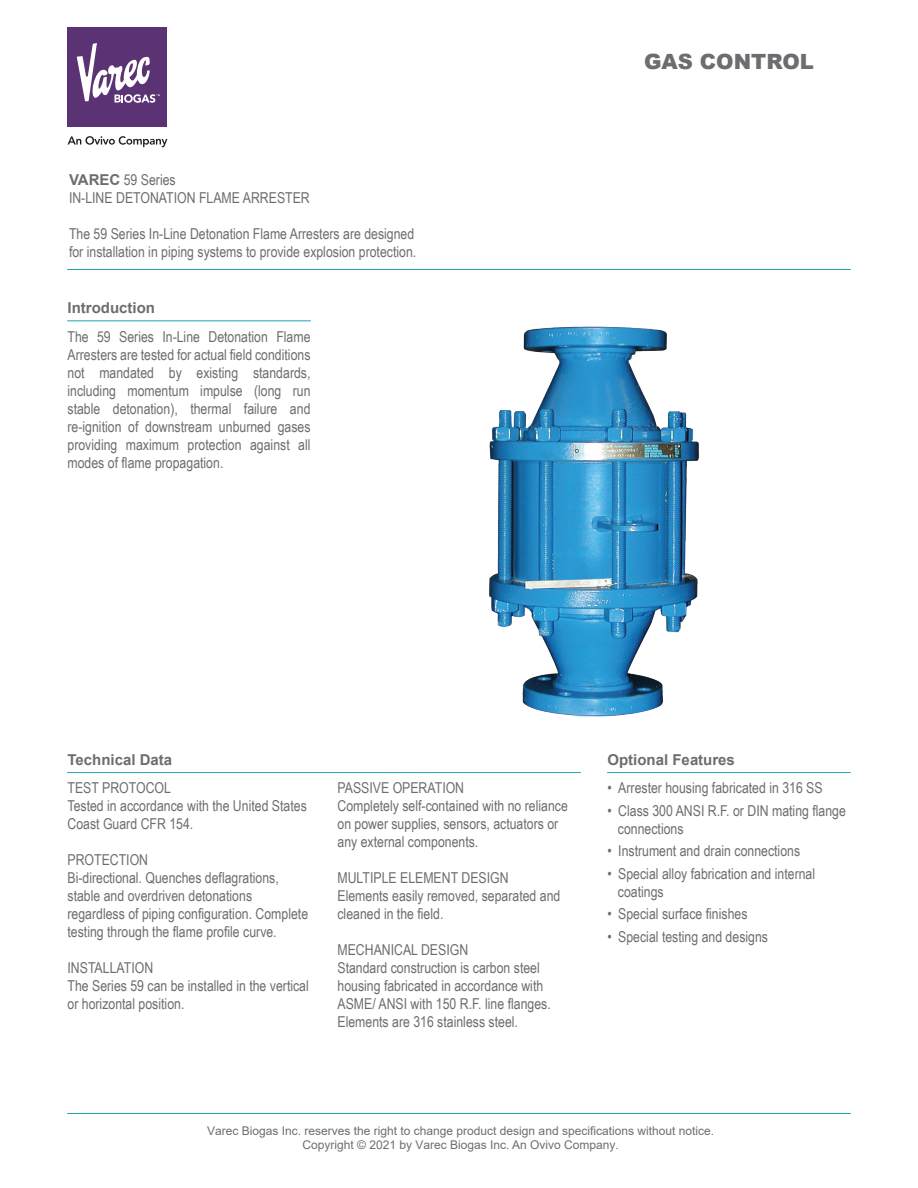
<style>
.page{position:relative;width:918px;height:1188px;background:#fff}
.page>*{position:absolute;margin:0;border:0;box-sizing:border-box;transform-origin:0 0}
.t1{font:900 21px "Arial";color:#6c6d70}
.t2{font:15px/18px "Arial Narrow";color:#6c6d70}
.t3{font:700 15px "Arial";color:#6c6d70}
.t4{font:12px/14.4px "Arial";color:#6c6d70;text-align:center}
.s1{font-family:"Arial";font-weight:700}
</style>
<div class="page">
<hr style="left:68px;top:269px;width:782px;height:1px;background:#20a3b0">
<hr style="left:607px;top:772px;width:243px;height:1px;background:#20a3b0">
<hr style="left:68px;top:320px;width:243px;height:1px;background:#20a3b0">
<img style="left:489px;top:326px;width:210px;height:391px">
<hr style="left:68px;top:772px;width:513px;height:1px;background:#20a3b0">
<div style="left:68px;top:27px;width:99px;height:100px;background:#5b3273"></div>
<svg style="left:77px;top:43px;width:83px;height:60px"></svg>
<svg style="left:68px;top:136px;width:99px;height:11px"></svg>
<hr style="left:68px;top:1113px;width:782px;height:1px;background:#20a3b0">
<p class="t2" style="left:69px;top:170px;width:242px"><span class="s1">VAREC</span> 59 Series<br>IN-LINE DETONATION FLAME ARRESTER</p>
<p class="t2" style="left:69px;top:224px;width:349px">The 59 Series In-Line Detonation Flame Arresters are designed for installation in piping systems to provide explosion protection.</p>
<p class="t3" style="left:68px;top:297px;width:89px">Introduction</p>
<p class="t2" style="left:68px;top:327px;width:244px;text-align:justify">The 59 Series In-Line Detonation Flame Arresters are tested for actual field conditions not mandated by existing standards, including momentum impulse (long run stable detonation), thermal failure and re-ignition of downstream unburned gases providing maximum protection against all modes of flame propagation.</p>
<h1 class="t1" style="left:644px;top:47px;width:171px">GAS CONTROL</h1>
<p class="t3" style="left:68px;top:749px;width:106px">Technical Data</p>
<p class="t2" style="left:68px;top:779px;width:241px">TEST PROTOCOL<br>Tested in accordance with the United States<br>Coast Guard CFR 154.</p>
<p class="t2" style="left:68px;top:851px;width:242px">PROTECTION<br>Bi-directional. Quenches deflagrations, stable and overdriven detonations regardless of piping configuration. Complete testing through the flame profile curve.</p>
<p class="t2" style="left:68px;top:959px;width:243px">INSTALLATION<br>The Series 59 can be installed in the vertical or horizontal position.</p>
<p class="t2" style="left:338px;top:779px;width:232px">PASSIVE OPERATION<br>Completely self-contained with no reliance on power supplies, sensors, actuators or any external components.</p>
<p class="t2" style="left:338px;top:869px;width:224px">MULTIPLE ELEMENT DESIGN<br>Elements easily removed, separated and cleaned in the field.</p>
<p class="t2" style="left:338px;top:941px;width:215px">MECHANICAL DESIGN<br>Standard construction is carbon steel housing fabricated in accordance with ASME/ ANSI with 150 R.F. line flanges.<br>Elements are 316 stainless steel.</p>
<p class="t3" style="left:607px;top:749px;width:129px">Optional Features</p>
<p class="t2" style="left:607px;top:779px;width:217px">• Arrester housing fabricated in 316 SS</p>
<p class="t2" style="left:618px;top:801px;width:229px;text-indent:-10px">• Class 300 ANSI R.F. or DIN mating flange connections</p>
<p class="t2" style="left:607px;top:842px;width:194px">• Instrument and drain connections</p>
<p class="t2" style="left:618px;top:864px;width:199px;text-indent:-10px">• Special alloy fabrication and internal coatings</p>
<p class="t2" style="left:607px;top:905px;width:142px">• Special surface finishes</p>
<p class="t2" style="left:607px;top:927px;width:162px">• Special testing and designs</p>
<p class="t4" style="left:207px;top:1123px;width:508px">Varec Biogas Inc. reserves the right to change product design and specifications without notice.<br>Copyright © 2021 by Varec Biogas Inc. An Ovivo Company.</p>
</div>
